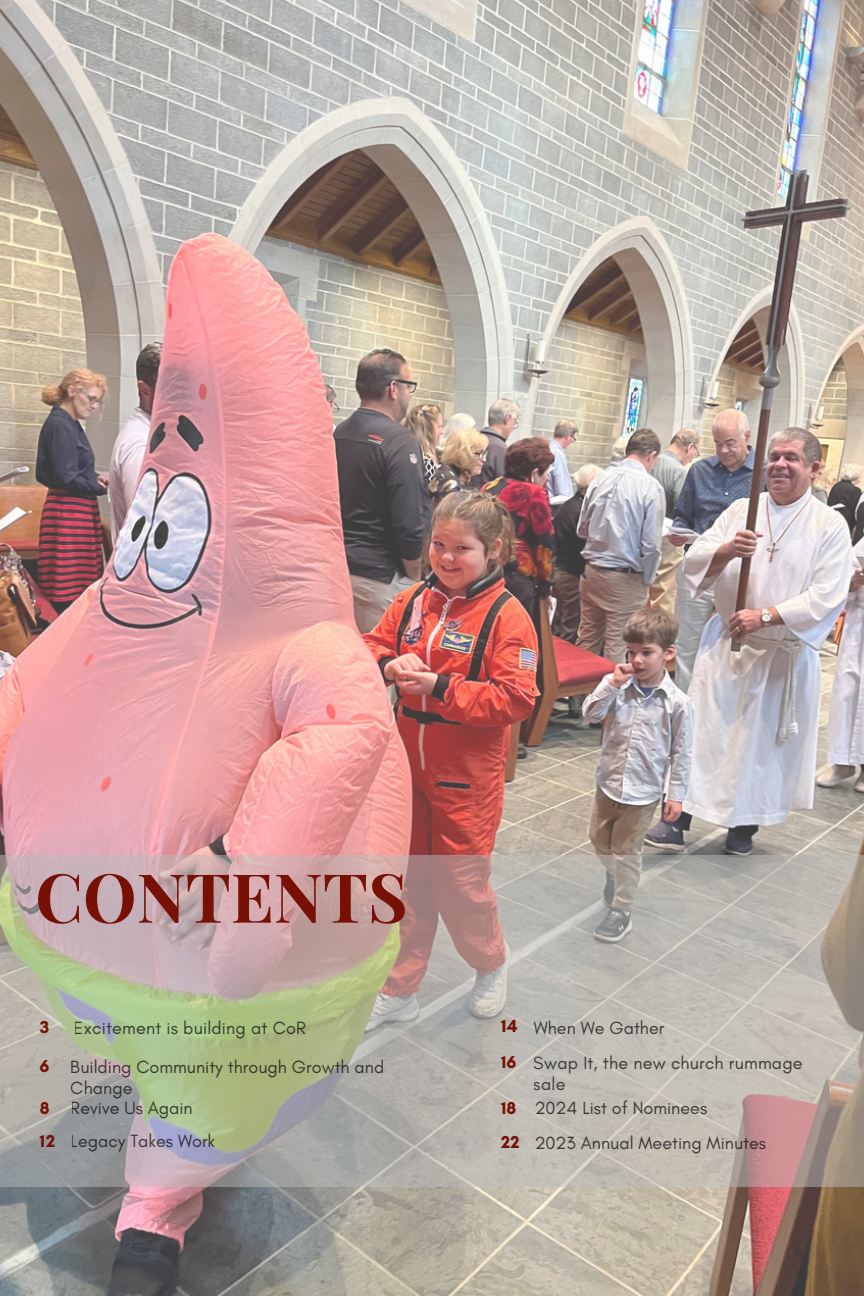
<style>
.page{position:relative;width:864px;height:1296px;background:#fff}
.page>*{position:absolute;margin:0;border:0;box-sizing:border-box;transform-origin:0 0}
.t1{font:700 67.8px "Playfair Display";color:#771005}
.t2{font:18px/38.8px "Glacial Indifference";color:#000}
.t3{font:700 17.6px "Glacial Indifference";color:#771005}
.s1{font-weight:700;font-size:17.6px;color:#771005}
.s2{font-weight:700;color:#771005}
</style>
<div class="page">
<img style="left:0;top:0;width:864px;height:1296px">
<svg style="left:0;top:855px;width:864px;height:331px"></svg>
<h1 class="t1" style="left:35px;top:849px;width:374px">CONTENTS</h1>
<p class="t2" style="left:40px;top:1008px;width:346px;text-indent:34px">Excitement is building at CoR<br><span class="s1">6</span> Building Community through Growth and</p>
<p class="t2" style="left:40px;top:1077px;width:155px;line-height:20.8px;text-indent:31px">Change<br><span class="s1">8</span> Revive Us Again</p>
<p class="t3" style="left:40px;top:1016px;width:11px">3</p>
<p class="t2" style="left:40px;top:1121px;width:177px"><span class="s1">12</span> Legacy Takes Work</p>
<p class="t2" style="left:501px;top:1008px;width:165px"><span class="s2">14</span> When We Gather</p>
<p class="t2" style="left:534px;top:1052px;width:271px;line-height:21px;text-indent:-32px"><span class="s1">16</span> Swap It, the new church rummage sale</p>
<p class="t2" style="left:501px;top:1089px;width:208px"><span class="s1">18</span> 2024 List of Nominees</p>
<p class="t2" style="left:501px;top:1123px;width:266px"><span class="s1">22</span> 2023 Annual Meeting Minutes</p>
</div>
